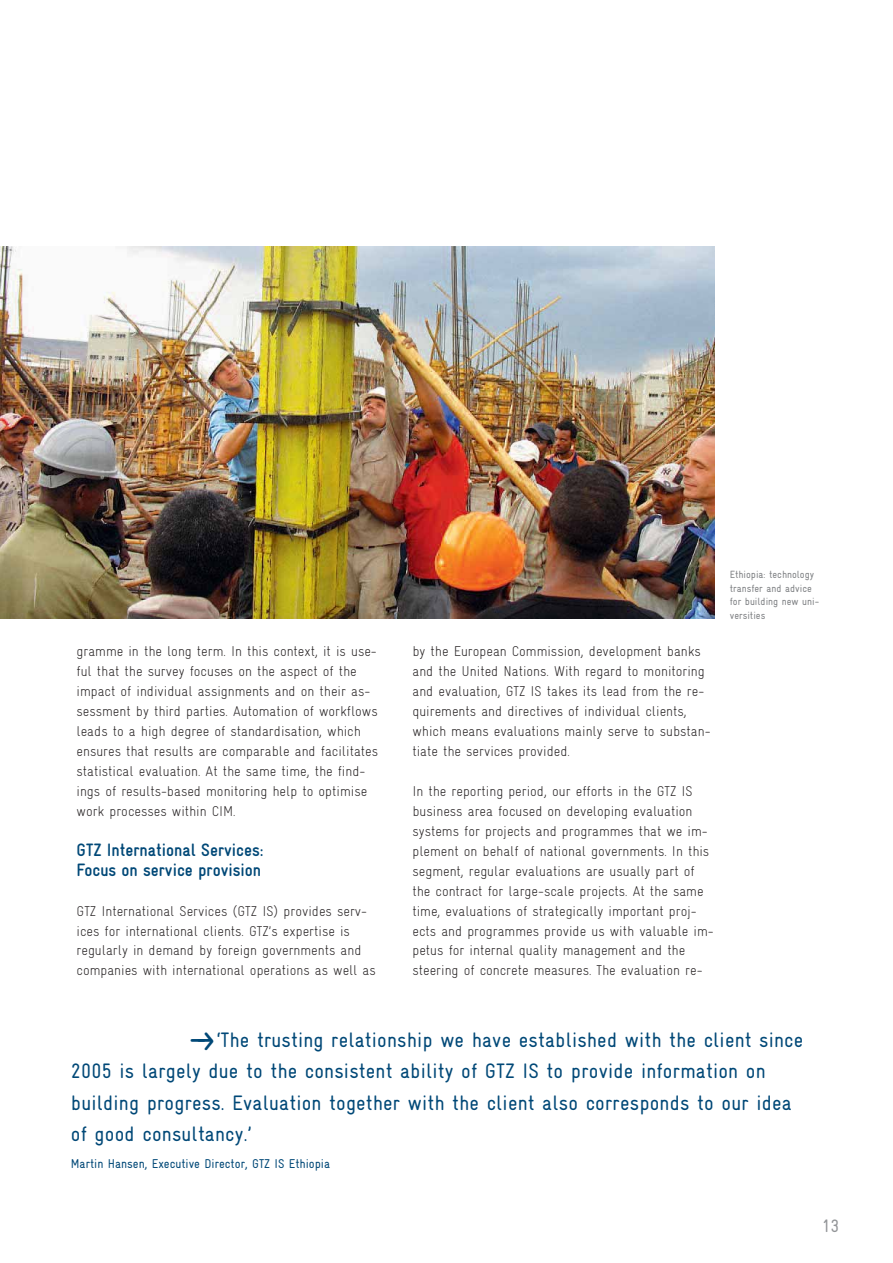
<style>
.page{position:relative;width:893px;height:1263px;background:#fff}
.page>*{position:absolute;margin:0;border:0;box-sizing:border-box;transform-origin:0 0}
.t1{font:condensed 21px/31.5px "Gravur";letter-spacing:.01em;color:#004877}
.t2{font:700 condensed 18px/20px "Gravur";color:#004877}
.t3{font:condensed 18px "Gravur";color:#939598}
.t4{font:300 condensed 14.25px/20px "Gravur";color:#231f20}
.t5{font:condensed 12.75px "Gravur";color:#004877}
.t6{font:condensed 10.5px/13.5px "Gravur";color:#808285}
.s1{font-size:36px}
</style>
<div class="page">
<img style="left:0;top:247px;width:714px;height:372px">
<p class="t4" style="left:77px;top:643px;width:303px">gramme in the long term. In this context, it is use&shy;ful that the survey focuses on the aspect of the impact of individual assignments and on their as&shy;sessment by third parties. Automation of workflows leads to a high degree of standardisation, which ensures that results are comparable and facilitates statistical evaluation. At the same time, the find&shy;ings of results-based monitoring help to optimise work processes within CIM.</p>
<p class="t2" style="left:77px;top:841px;width:189px">GTZ International Services:<br>Focus on service provision</p>
<p class="t4" style="left:77px;top:902px;width:301px">GTZ International Services (GTZ IS) provides serv&shy;ices for international clients. GTZ’s expertise is regularly in demand by foreign governments and companies with international operations as well as</p>
<p class="t4" style="left:412px;top:643px;width:299px">by the European Commission, development banks and the United Nations. With regard to monitoring and evaluation, GTZ IS takes its lead from the re&shy;quirements and directives of individual clients, which means evaluations mainly serve to substan&shy;tiate the services provided.</p>
<p class="t4" style="left:412px;top:783px;width:303px">In the reporting period, our efforts in the GTZ IS business area focused on developing evaluation systems for projects and programmes that we im&shy;plement on behalf of national governments. In this segment, regular evaluations are usually part of the contract for large-scale projects. At the same time, evaluations of strategically important proj&shy;ects and programmes provide us with valuable im&shy;petus for internal quality management and the steering of concrete measures. The evaluation re-</p>
<p class="t6" style="left:729px;top:569px;width:91px">Ethiopia: technology transfer and advice for building new uni&shy;versities</p>
<p class="t1" style="left:71px;top:1026px;width:734px;text-indent:118px"><span class="s1">––&gt;</span>‘The trusting relationship we have established with the client since 2005 is largely due to the consistent ability of GTZ IS to provide information on building progress. Evaluation together with the client also corresponds to our idea of good consultancy.’</p>
<p class="t5" style="left:71px;top:1159px;width:261px">Martin Hansen, Executive Director, GTZ IS Ethiopia</p>
<p class="t3" style="left:821px;top:1219px;width:19px">13</p>
</div>
